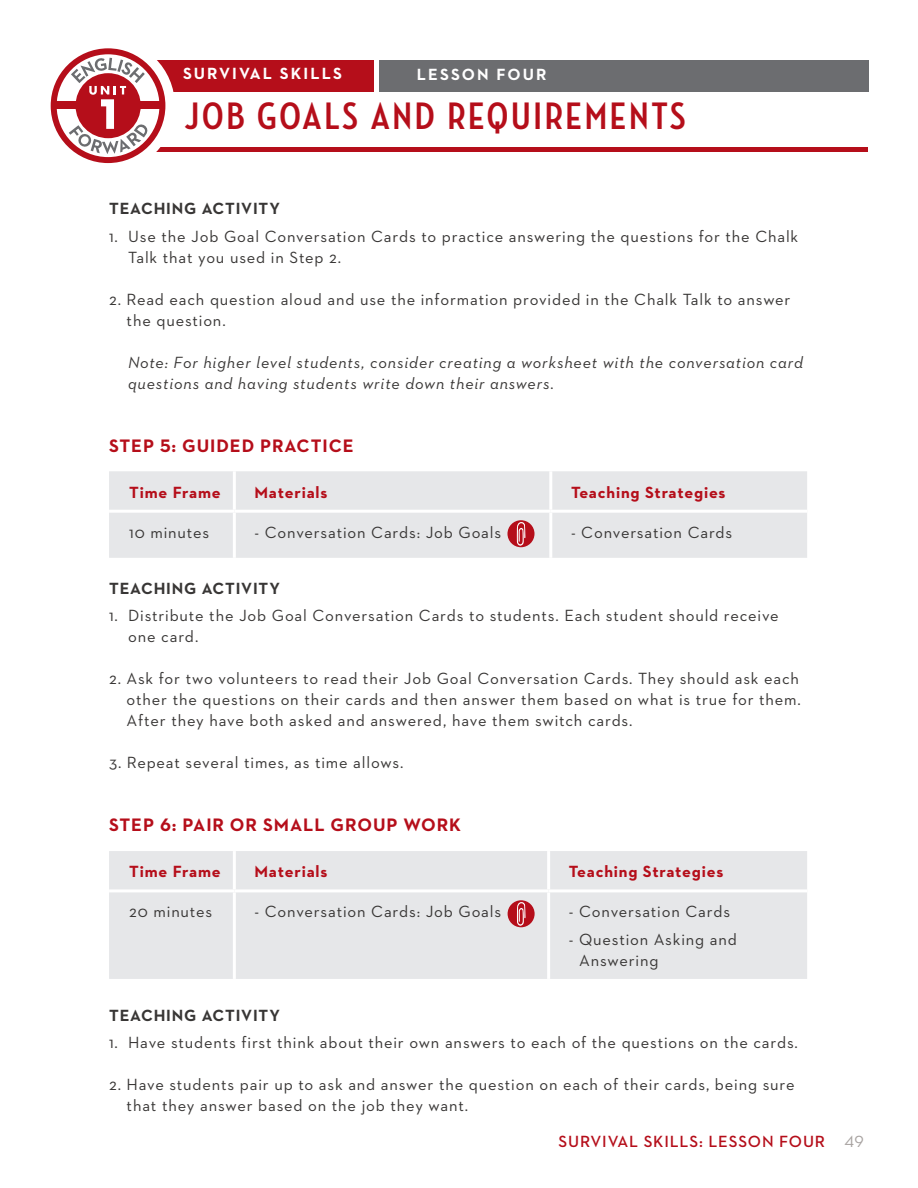
<style>
.page{position:relative;width:918px;height:1188px;background:#fff}
.page>*{position:absolute;margin:0;border:0;box-sizing:border-box;transform-origin:0 0}
.t1{font:700 39px "Neutraface Condensed";letter-spacing:.07em;color:#b50e1a}
.STEPS{font:700 18.3px "Neutraface 2 Text";letter-spacing:.05em;color:#b50e1a}
.BODY_COPY{font:16.5px/21px "Neutraface 2 Text";letter-spacing:.05em;color:#383635}
.BODY_COPY-2{font:italic 16.5px/21px "Neutraface 2 Text";letter-spacing:.05em;color:#383635}
.t2{font:700 16.5px "Neutraface 2 Text";letter-spacing:.05em;color:#b50e1a}
.SUBHEAD_GRAY{font:700 16.5px "Neutraface 2 Text";letter-spacing:.05em;color:#383635}
.t3{font:600 16.5px "Neutraface 2 Text";letter-spacing:.05em;color:#b50e1a}
.t4{font:700 16.5px "Neutraface 2 Text";letter-spacing:.125em;color:#fff}
.s1{font-weight:400;color:#a7a2a0}
</style>
<div class="page">
<div style="left:114px;top:60px;width:276px;height:31px;background:#b50e1a"></div>
<div style="left:375px;top:60px;width:493px;height:31px;background:#6c6d70"></div>
<div style="left:374px;top:53px;width:5px;height:42px;background:#fff"></div>
<hr style="left:94px;top:147px;width:774px;height:4px;background:#b50e1a">
<svg style="left:50px;top:48px;width:125px;height:116px"></svg>
<div style="left:109px;top:471px;width:698px;height:87px;background:#e6e7e9"></div>
<hr style="left:233px;top:471px;width:3px;height:39px;background:#fff">
<hr style="left:549px;top:471px;width:3px;height:39px;background:#fff">
<hr style="left:109px;top:510px;width:125px;height:3px;background:#fff">
<hr style="left:234px;top:510px;width:317px;height:3px;background:#fff">
<hr style="left:233px;top:513px;width:3px;height:45px;background:#fff">
<hr style="left:551px;top:510px;width:256px;height:3px;background:#fff">
<hr style="left:549px;top:513px;width:3px;height:45px;background:#fff">
<div style="left:109px;top:851px;width:698px;height:128px;background:#e6e7e9"></div>
<hr style="left:233px;top:851px;width:3px;height:38px;background:#fff">
<hr style="left:547px;top:851px;width:3px;height:38px;background:#fff">
<hr style="left:109px;top:889px;width:125px;height:3px;background:#fff">
<hr style="left:234px;top:889px;width:315px;height:3px;background:#fff">
<hr style="left:233px;top:892px;width:3px;height:87px;background:#fff">
<hr style="left:549px;top:889px;width:258px;height:3px;background:#fff">
<hr style="left:547px;top:892px;width:3px;height:87px;background:#fff">
<svg style="left:507px;top:520px;width:28px;height:27px"></svg>
<svg style="left:517px;top:521px;width:8px;height:25px"></svg>
<div style="left:508px;top:900px;width:27px;height:27px;background:#b50e1a;border-radius:50%"></div>
<svg style="left:517px;top:901px;width:9px;height:25px"></svg>
<p class="t4" style="left:183px;top:62px;width:160px">SURVIVAL SKILLS</p>
<p class="t4" style="left:417px;top:64px;width:131px">LESSON FOUR</p>
<h1 class="t1" style="left:185px;top:94px;width:502px">JOB GOALS AND REQUIREMENTS</h1>
<p class="SUBHEAD_GRAY" style="left:109px;top:198px;width:172px">TEACHING ACTIVITY</p>
<p class="BODY_COPY" style="left:128px;top:225px;width:672px;text-indent:-19px">1. Use the Job Goal Conversation Cards to practice answering the questions for the Chalk<br>Talk that you used in Step 2.</p>
<p class="BODY_COPY" style="left:127px;top:288px;width:665px;text-indent:-18px">2. Read each question aloud and use the information provided in the Chalk Talk to answer the question.</p>
<p class="BODY_COPY-2" style="left:128px;top:351px;width:677px">Note: For higher level students, consider creating a worksheet with the conversation card questions and having students write down their answers.</p>
<p class="STEPS" style="left:109px;top:434px;width:246px">STEP 5: GUIDED PRACTICE</p>
<p class="t2" style="left:129px;top:481px;width:93px">Time Frame</p>
<p class="t2" style="left:255px;top:481px;width:74px">Materials</p>
<p class="t2" style="left:571px;top:481px;width:156px">Teaching Strategies</p>
<p class="BODY_COPY" style="left:129px;top:521px;width:81px">10 minutes</p>
<p class="BODY_COPY" style="left:255px;top:521px;width:248px">- Conversation Cards: Job Goals</p>
<p class="BODY_COPY" style="left:571px;top:521px;width:163px">- Conversation Cards</p>
<p class="SUBHEAD_GRAY" style="left:109px;top:577px;width:172px">TEACHING ACTIVITY</p>
<p class="BODY_COPY" style="left:128px;top:605px;width:652px;text-indent:-19px">1. Distribute the Job Goal Conversation Cards to students. Each student should receive one card.</p>
<p class="BODY_COPY" style="left:127px;top:668px;width:676px;text-align:justify;text-indent:-18px">2. Ask for two volunteers to read their Job Goal Conversation Cards. They should ask each other the questions on their cards and then answer them based on what is true for them.<br>After they have both asked and answered, have them switch cards.</p>
<p class="BODY_COPY" style="left:109px;top:752px;width:296px">3. Repeat several times, as time allows.</p>
<p class="STEPS" style="left:109px;top:813px;width:354px">STEP 6: PAIR OR SMALL GROUP WORK</p>
<p class="t2" style="left:129px;top:861px;width:93px">Time Frame</p>
<p class="t2" style="left:255px;top:861px;width:74px">Materials</p>
<p class="t2" style="left:569px;top:861px;width:156px">Teaching Strategies</p>
<p class="BODY_COPY" style="left:129px;top:901px;width:84px">20 minutes</p>
<p class="BODY_COPY" style="left:255px;top:901px;width:248px">- Conversation Cards: Job Goals</p>
<p class="BODY_COPY" style="left:569px;top:901px;width:163px">- Conversation Cards</p>
<p class="BODY_COPY" style="left:579px;top:929px;width:159px;text-indent:-10px">- Question Asking and<br>Answering</p>
<p class="SUBHEAD_GRAY" style="left:109px;top:1004px;width:172px">TEACHING ACTIVITY</p>
<p class="BODY_COPY" style="left:109px;top:1032px;width:690px">1. Have students first think about their own answers to each of the questions on the cards.</p>
<p class="BODY_COPY" style="left:127px;top:1074px;width:669px;text-indent:-18px">2. Have students pair up to ask and answer the question on each of their cards, being sure that they answer based on the job they want.</p>
<p class="t3" style="left:558px;top:1131px;width:307px">SURVIVAL SKILLS: LESSON FOUR <span class="s1">49</span></p>
</div>
